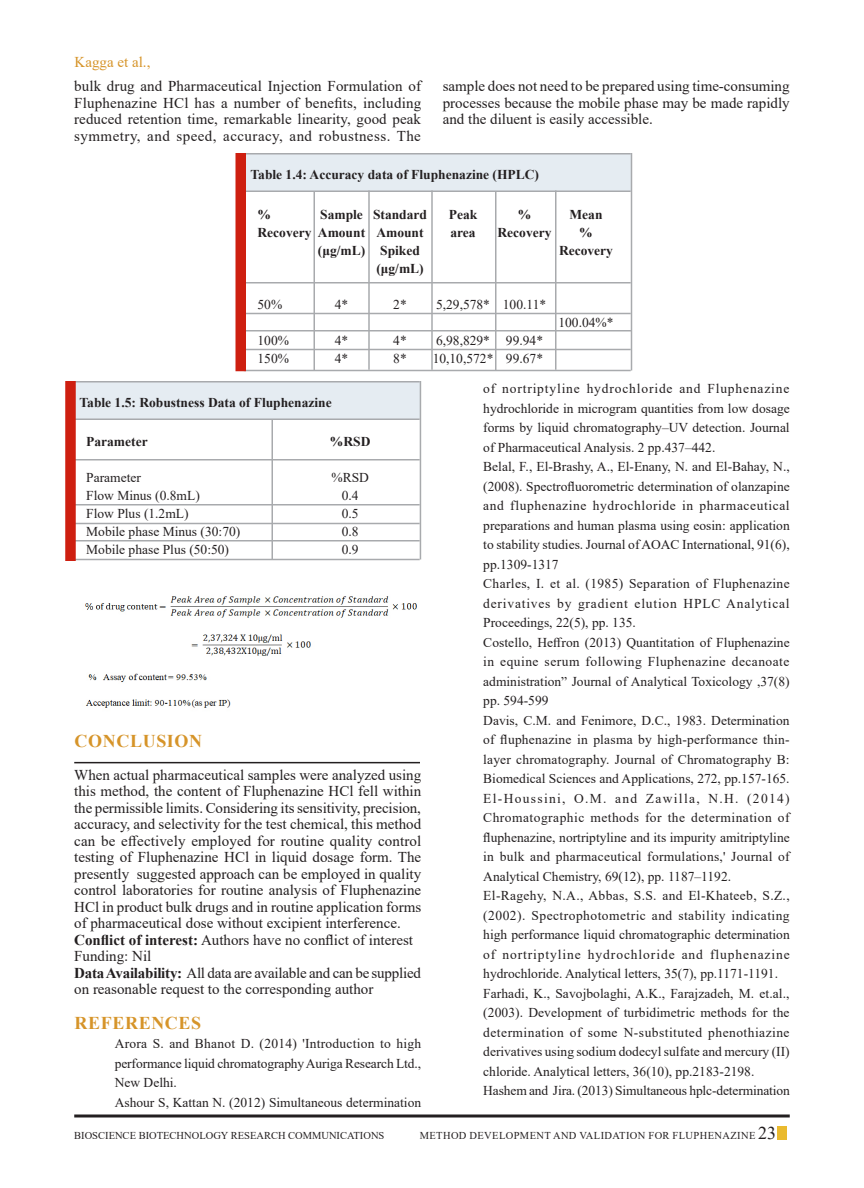
<style>
.page{position:relative;width:864px;height:1188px;background:#fff}
.page>*{position:absolute;margin:0;border:0;box-sizing:border-box;transform-origin:0 0}
.Body_text{font:700 18px "Times New Roman";letter-spacing:.035em;color:#d69429}
.References{font:700 18px "Times New Roman";letter-spacing:.035em;color:#d69429}
.Body_text-2{font:15px/16.5px "Times New Roman";color:#231f20;text-align:justify}
.Body_text-3{font:15px "Times New Roman";color:#d69429}
.References-2{font:13.5px/19.5px "Times New Roman";color:#231f20;text-align:justify}
.Body_text-4{font:13.5px "Times New Roman";color:#231f20}
.Body_text-5{font:700 13.5px "Times New Roman";color:#231f20}
.t1{font:10.5px "Times New Roman";letter-spacing:.035em;color:#231f20}
.t2{font:10.5px "Times New Roman";color:#231f20}
.s1{font-weight:700}
.s2{font-size:18px}
</style>
<div class="page">
<div style="left:244px;top:154px;width:387px;height:37px;background:#e5ecf2"></div>
<hr style="left:244px;top:153px;width:387px;height:1px;background:#a8aaad">
<hr style="left:244px;top:190px;width:387px;height:2px;background:#a8aaad">
<hr style="left:244px;top:282px;width:387px;height:2px;background:#a8aaad">
<hr style="left:244px;top:313px;width:387px;height:1px;background:#a8aaad">
<hr style="left:244px;top:330px;width:388px;height:2px;background:#a8aaad">
<hr style="left:244px;top:349px;width:387px;height:1px;background:#a8aaad">
<hr style="left:244px;top:370px;width:387px;height:1px;background:#a8aaad">
<hr style="left:314px;top:191px;width:1px;height:179px;background:#a8aaad">
<hr style="left:368px;top:190px;width:2px;height:180px;background:#a8aaad">
<hr style="left:431px;top:190px;width:2px;height:180px;background:#a8aaad">
<hr style="left:495px;top:191px;width:1px;height:179px;background:#a8aaad">
<hr style="left:555px;top:190px;width:1px;height:180px;background:#a8aaad">
<hr style="left:631px;top:153px;width:1px;height:217px;background:#a8aaad">
<div style="left:236px;top:153px;width:10px;height:218px;background:#ce1f10"></div>
<div style="left:73px;top:381px;width:347px;height:37px;background:#e5ecf2"></div>
<hr style="left:73px;top:381px;width:347px;height:1px;background:#a8aaad">
<hr style="left:73px;top:418px;width:347px;height:2px;background:#a8aaad">
<hr style="left:73px;top:459px;width:347px;height:1px;background:#a8aaad">
<hr style="left:73px;top:559px;width:347px;height:1px;background:#a8aaad">
<hr style="left:73px;top:504px;width:347px;height:2px;background:#a8aaad">
<hr style="left:73px;top:523px;width:347px;height:1px;background:#a8aaad">
<hr style="left:73px;top:540px;width:347px;height:2px;background:#a8aaad">
<hr style="left:272px;top:419px;width:1px;height:141px;background:#a8aaad">
<hr style="left:420px;top:381px;width:1px;height:179px;background:#a8aaad">
<div style="left:65px;top:381px;width:11px;height:180px;background:#ce1f10"></div>
<img style="left:85px;top:596px;width:332px;height:112px">
<hr style="left:74px;top:762px;width:346px;height:1px;background:#231f20">
<div style="left:777px;top:1126px;width:10px;height:14px;background:#eaba2e"></div>
<svg style="left:74px;top:1114px;width:716px;height:4px;background:#595657"></svg>
<p class="Body_text-3" style="left:75px;top:51px;width:77px">Kagga et al.,</p>
<p class="Body_text-2" style="left:74px;top:78px;width:349px">bulk drug and Pharmaceutical Injection Formulation of Fluphenazine HCl has a number of benefits, including reduced retention time, remarkable linearity, good peak symmetry, and speed, accuracy, and robustness. The</p>
<p class="Body_text-2" style="left:443px;top:78px;width:348px">sample does not need to be prepared using time-consuming processes because the mobile phase may be made rapidly and the diluent is easily accessible.</p>
<p class="Body_text-5" style="left:250px;top:165px;width:290px">Table 1.4: Accuracy data of Fluphenazine (HPLC)</p>
<p class="Body_text-5" style="left:258px;top:204px;width:15px">%</p>
<p class="Body_text-5" style="left:320px;top:204px;width:108px">Sample Standard</p>
<p class="Body_text-5" style="left:449px;top:204px;width:30px">Peak</p>
<p class="Body_text-5" style="left:518px;top:204px;width:15px">%</p>
<p class="Body_text-5" style="left:570px;top:204px;width:34px">Mean</p>
<p class="Body_text-5" style="left:258px;top:222px;width:168px">Recovery Amount Amount</p>
<p class="Body_text-5" style="left:450px;top:222px;width:27px">area</p>
<p class="Body_text-5" style="left:498px;top:222px;width:55px">Recovery</p>
<p class="Body_text-5" style="left:579px;top:222px;width:15px">%</p>
<p class="Body_text-5" style="left:318px;top:240px;width:104px">(μg/mL) Spiked</p>
<p class="Body_text-5" style="left:559px;top:240px;width:55px">Recovery</p>
<p class="Body_text-5" style="left:376px;top:258px;width:49px">(μg/mL)</p>
<p class="Body_text-4" style="left:258px;top:295px;width:26px">50%</p>
<p class="Body_text-4" style="left:335px;top:295px;width:15px">4*</p>
<p class="Body_text-4" style="left:393px;top:295px;width:15px">2*</p>
<p class="Body_text-4" style="left:436px;top:295px;width:112px">5,29,578* 100.11*</p>
<p class="Body_text-4" style="left:558px;top:313px;width:57px">100.04%*</p>
<p class="Body_text-4" style="left:258px;top:331px;width:33px">100%</p>
<p class="Body_text-4" style="left:335px;top:331px;width:15px">4*</p>
<p class="Body_text-4" style="left:393px;top:331px;width:15px">4*</p>
<p class="Body_text-4" style="left:436px;top:331px;width:109px">6,98,829* 99.94*</p>
<p class="Body_text-4" style="left:258px;top:349px;width:33px">150%</p>
<p class="Body_text-4" style="left:335px;top:349px;width:15px">4*</p>
<p class="Body_text-4" style="left:393px;top:349px;width:15px">8*</p>
<p class="Body_text-4" style="left:433px;top:349px;width:112px">10,10,572* 99.67*</p>
<p class="Body_text-5" style="left:80px;top:392px;width:254px">Table 1.5: Robustness Data of Fluphenazine</p>
<p class="Body_text-5" style="left:86px;top:432px;width:63px">Parameter</p>
<p class="Body_text-5" style="left:330px;top:432px;width:42px">%RSD</p>
<p class="Body_text-4" style="left:86px;top:468px;width:56px">Parameter</p>
<p class="Body_text-4" style="left:331px;top:468px;width:39px">%RSD</p>
<p class="Body_text-4" style="left:86px;top:486px;width:115px">Flow Minus (0.8mL)</p>
<p class="Body_text-4" style="left:342px;top:486px;width:18px">0.4</p>
<p class="Body_text-4" style="left:86px;top:504px;width:104px">Flow Plus (1.2mL)</p>
<p class="Body_text-4" style="left:342px;top:504px;width:18px">0.5</p>
<p class="Body_text-4" style="left:86px;top:522px;width:156px">Mobile phase Minus (30:70)</p>
<p class="Body_text-4" style="left:342px;top:522px;width:18px">0.8</p>
<p class="Body_text-4" style="left:86px;top:540px;width:144px">Mobile phase Plus (50:50)</p>
<p class="Body_text-4" style="left:342px;top:540px;width:18px">0.9</p>
<p class="Body_text" style="left:75px;top:728px;width:129px">CONCLUSION</p>
<p class="Body_text-2" style="left:74px;top:766px;width:349px">When actual pharmaceutical samples were analyzed using this method, the content of Fluphenazine HCl fell within the permissible limits. Considering its sensitivity, precision, accuracy, and selectivity for the test chemical, this method can be effectively employed for routine quality control testing of Fluphenazine HCl in liquid dosage form. The presently suggested approach can be employed in quality control laboratories for routine analysis of Fluphenazine HCl in product bulk drugs and in routine application forms of pharmaceutical dose without excipient interference.</p>
<p class="Body_text-2" style="left:74px;top:931px;width:340px"><span class="s1">Conflict of interest:</span> Authors have no conflict of interest</p>
<p class="Body_text-2" style="left:74px;top:948px;width:79px">Funding: Nil</p>
<p class="Body_text-2" style="left:74px;top:964px;width:348px"><span class="s1">Data Availability:</span> All data are available and can be supplied on reasonable request to the corresponding author</p>
<p class="References" style="left:75px;top:1010px;width:128px">REFERENCES</p>
<p class="References-2" style="left:115px;top:1034px;width:308px">Arora S. and Bhanot D. (2014) 'Introduction to high performance liquid chromatography Auriga Research Ltd., New Delhi.</p>
<p class="References-2" style="left:115px;top:1092px;width:308px">Ashour S, Kattan N. (2012) Simultaneous determination</p>
<p class="References-2" style="left:483px;top:379px;width:308px">of nortriptyline hydrochloride and Fluphenazine hydrochloride in microgram quantities from low dosage forms by liquid chromatography–UV detection. Journal of Pharmaceutical Analysis. 2 pp.437–442.</p>
<p class="References-2" style="left:483px;top:457px;width:308px">Belal, F., El-Brashy, A., El-Enany, N. and El-Bahay, N., (2008). Spectrofluorometric determination of olanzapine and fluphenazine hydrochloride in pharmaceutical preparations and human plasma using eosin: application to stability studies. Journal of AOAC International, 91(6), pp.1309-1317</p>
<p class="References-2" style="left:483px;top:574px;width:308px">Charles, I. et al. (1985) Separation of Fluphenazine derivatives by gradient elution HPLC Analytical Proceedings, 22(5), pp. 135.</p>
<p class="References-2" style="left:483px;top:632px;width:308px">Costello, Heffron (2013) Quantitation of Fluphenazine in equine serum following Fluphenazine decanoate administration” Journal of Analytical Toxicology ,37(8) pp. 594-599</p>
<p class="References-2" style="left:483px;top:710px;width:308px">Davis, C.M. and Fenimore, D.C., 1983. Determination of fluphenazine in plasma by high-performance thin&shy;layer chromatography. Journal of Chromatography B:<br>Biomedical Sciences and Applications, 272, pp.157-165.</p>
<p class="References-2" style="left:443px;top:788px;width:26px">E</p>
<p class="References-2" style="left:483px;top:788px;width:308px;text-indent:10px">l-Houssini, O.M. and Zawilla, N.H. (2014)<br>Chromatographic methods for the determination of fluphenazine, nortriptyline and its impurity amitriptyline in bulk and pharmaceutical formulations,' Journal of Analytical Chemistry, 69(12), pp. 1187–1192.</p>
<p class="References-2" style="left:443px;top:886px;width:26px">E</p>
<p class="References-2" style="left:483px;top:886px;width:308px;text-indent:9px">l-Ragehy, N.A., Abbas, S.S. and El-Khateeb, S.Z., (2002). Spectrophotometric and stability indicating high performance liquid chromatographic determination of nortriptyline hydrochloride and fluphenazine hydrochloride. Analytical letters, 35(7), pp.1171-1191.</p>
<p class="References-2" style="left:483px;top:983px;width:308px">Farhadi, K., Savojbolaghi, A.K., Farajzadeh, M. et.al., (2003). Development of turbidimetric methods for the determination of some N-substituted phenothiazine derivatives using sodium dodecyl sulfate and mercury (II) chloride. Analytical letters, 36(10), pp.2183-2198.</p>
<p class="References-2" style="left:483px;top:1081px;width:308px">Hashem and Jira. (2013) Simultaneous hplc-determination</p>
<p class="t2" style="left:74px;top:1128px;width:312px">BIO SCIENCE BIOTECHNOLOGY RESEARCH COMMUNICATIONS</p>
<p class="t1" style="left:420px;top:1128px;width:168px">Method Development and Val</p>
<p class="t1" style="left:601px;top:1128px;width:12px">idat</p>
<p class="t1" style="left:626px;top:1128px;width:152px">ion f or Fluphenazine <span class="s2">23</span></p>
</div>
